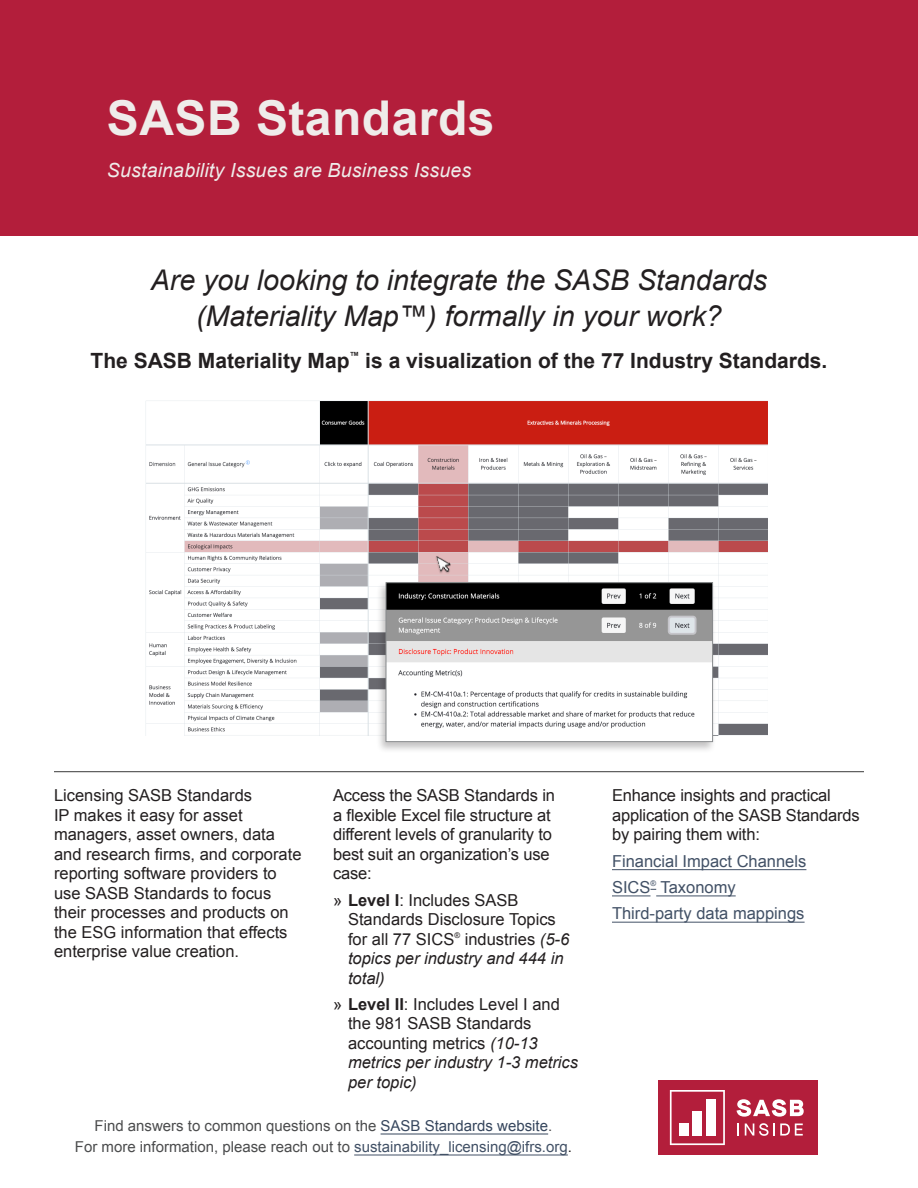
<style>
.page{position:relative;width:918px;height:1188px;background:#fff}
.page>*{position:absolute;margin:0;border:0;box-sizing:border-box;transform-origin:0 0}
.t1{font:700 48px "Arial";letter-spacing:.01em;color:#efecea}
.Body{font:italic 28.5px/36px "Arial";color:#231f20;text-align:center}
.Body-2{font:700 21px "Arial";color:#231f20}
.Subtitle{font:italic 19.5px "Arial";letter-spacing:.01em;color:#efecea}
.Body-3{font:16.5px/19.5px "Arial";color:#231f20}
.Body-4{font:16.5px "Arial";color:#425166}
.Footer{font:15px "Arial";color:#4b4c4d}
.s1{font-weight:700}
.s2{font-style:italic}
.s3{color:#36465d}
.s4{color:#425166}
.s5{color:#231f20}
</style>
<div class="page">
<div style="left:0;top:0;width:918px;height:235px;background:#b31e3b"></div>
<hr style="left:612px;top:869px;width:194px;height:1px;background:#425166">
<hr style="left:612px;top:896px;width:39px;height:1px;background:#425166">
<hr style="left:656px;top:896px;width:80px;height:1px;background:#425166">
<hr style="left:612px;top:922px;width:193px;height:1px;background:#425166">
<hr style="left:381px;top:1134px;width:167px;height:1px;background:#36465d">
<hr style="left:354px;top:1155px;width:214px;height:1px;background:#425166">
<img style="left:145px;top:400px;width:623px;height:335px">
<div style="left:376px;top:581px;width:340px;height:173px;background:#231f20;opacity:.27"></div>
<img style="left:388px;top:584px;width:323px;height:156px">
<div style="left:386px;top:582px;width:327px;height:160px;border:1px solid #888b8d"></div>
<div style="left:435px;top:556px;width:17px;height:18px;background:#e2babc"></div>
<img style="left:436px;top:553px;width:16px;height:20px">
<hr style="left:54px;top:771px;width:810px;height:1px;background:#3a3a3a">
<div style="left:658px;top:1080px;width:160px;height:75px;background:#b31e3b"></div>
<svg style="left:670px;top:1090px;width:55px;height:55px"></svg>
<div style="left:679px;top:1123px;width:9px;height:12px;background:#fff"></div>
<div style="left:693px;top:1111px;width:9px;height:24px;background:#fff"></div>
<div style="left:707px;top:1099px;width:9px;height:36px;background:#fff"></div>
<svg style="left:737px;top:1099px;width:67px;height:18px"></svg>
<svg style="left:738px;top:1124px;width:1px;height:12px"></svg>
<svg style="left:745px;top:1123px;width:58px;height:13px"></svg>
<p class="t1" style="left:107px;top:87px;width:389px">SASB Standards</p>
<p class="Subtitle" style="left:107px;top:158px;width:366px">Sustainability Issues are Business Issues</p>
<p class="Body" style="left:151px;top:262px;width:618px">Are you looking to integrate the SASB Standards (Materiality Map™) formally in your work?</p>
<p class="Body-2" style="left:91px;top:347px;width:738px">The SASB Materiality Map<sup>™</sup> is a visualization of the 77 Industry Standards.</p>
<p class="Body-3" style="left:54px;top:786px;width:249px">Licensing SASB Standards<br>IP makes it easy for asset managers, asset owners, data and research firms, and corporate reporting software providers to use SASB Standards to focus their processes and products on the ESG information that effects enterprise value creation.</p>
<p class="Body-3" style="left:333px;top:786px;width:224px">Access the SASB Standards in a flexible Excel file structure at different levels of granularity to best suit an organization’s use case:</p>
<p class="Body-3" style="left:348px;top:890px;width:223px;text-indent:-15px">» <span class="s1">Level I</span>: Includes SASB<br>Standards Disclosure Topics for all 77 SICS<sup>®</sup> industries <span class="s2">(5-6 topics per industry and 444 in total)</span></p>
<p class="Body-3" style="left:348px;top:995px;width:232px;text-indent:-15px">» <span class="s1">Level II</span>: Includes Level I and the 981 SASB Standards accounting metrics <span class="s2">(10-13 metrics per industry 1-3 metrics per topic)</span></p>
<p class="Footer" style="left:95px;top:1116px;width:459px">Find answers to common questions on the <span class="s3">SASB Standards website</span>.</p>
<p class="Footer" style="left:75px;top:1137px;width:499px">For more information, please reach out to <span class="s4">sustainability_licensing@ifrs.org</span><span class="s5">.</span></p>
<p class="Body-3" style="left:612px;top:786px;width:249px">Enhance insights and practical application of the SASB Standards by pairing them with:</p>
<p class="Body-4" style="left:612px;top:850px;width:196px">Financial Impact Channels</p>
<p class="Body-4" style="left:612px;top:876px;width:125px">SICS<sup>®</sup> Taxonomy</p>
<p class="Body-4" style="left:612px;top:903px;width:194px">Third-party data mappings</p>
</div>
